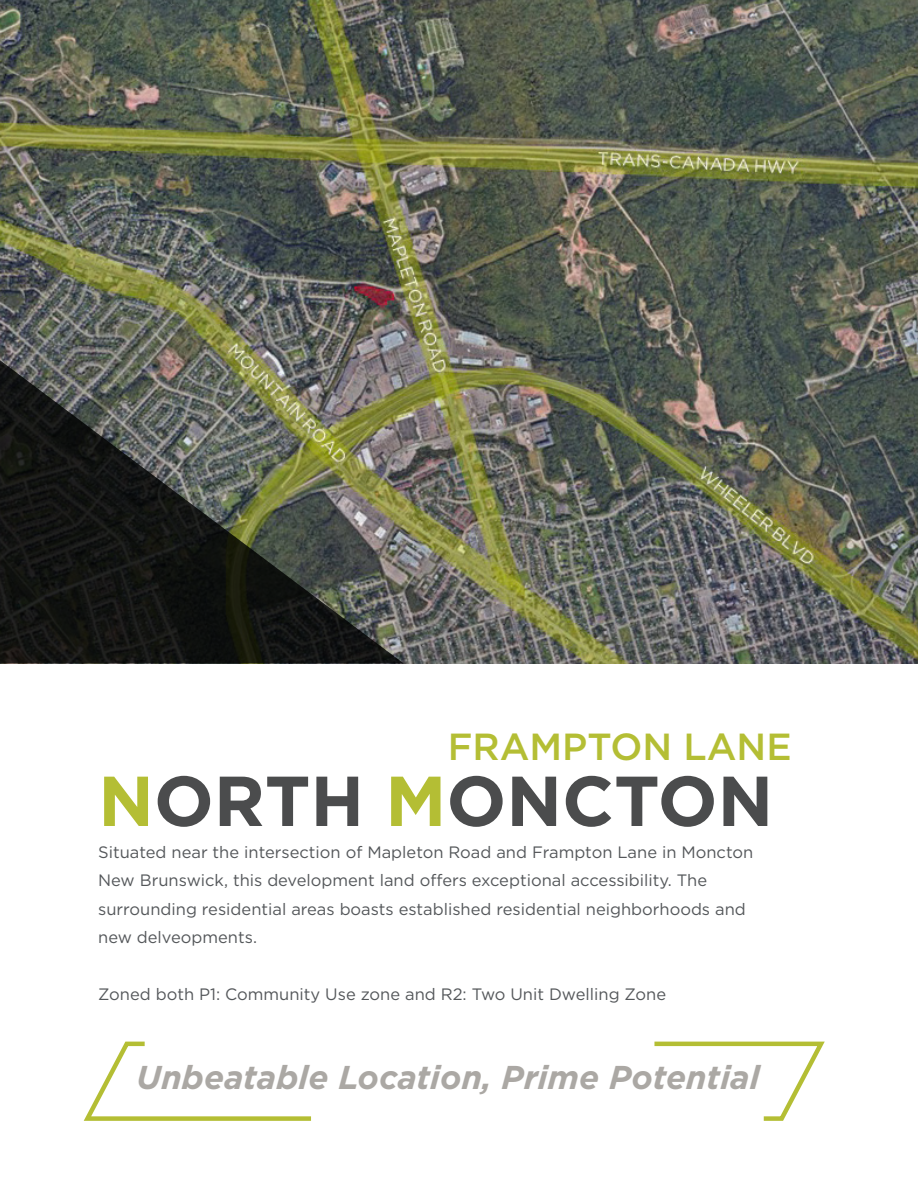
<style>
.page{position:relative;width:918px;height:1188px;background:#fff}
.page>*{position:absolute;margin:0;border:0;box-sizing:border-box;transform-origin:0 0}
.t1{font:700 70.5px "Gotham";color:#4b4c4d}
.t2{font:500 37.65px "Gotham";color:#b4be34}
.t3{font:italic 700 33px "Gotham";color:#aba8a4}
.t4{font:16.5px/28.5px "Gotham";color:#54575a}
.s1{color:#b4be34}
</style>
<div class="page">
<img style="left:0;top:0;width:918px;height:663px">
<img style="left:0;top:359px;width:404px;height:304px">
<svg style="left:83px;top:1041px;width:228px;height:80px"></svg>
<svg style="left:654px;top:1041px;width:171px;height:80px"></svg>
<p class="t2" style="left:448px;top:722px;width:345px">FRAMPTON LANE</p>
<p class="t1" style="left:98px;top:754px;width:677px"><span class="s1">N</span>ORTH <span class="s1">M</span>ONCTON</p>
<p class="t4" style="left:98px;top:837px;width:657px">Situated near the intersection of Mapleton Road and Frampton Lane in Moncton New Brunswick, this development land offers exceptional accessibility. The surrounding residential areas boasts established residential neighborhoods and new delveopments.</p>
<p class="t4" style="left:98px;top:980px;width:570px">Zoned both P1: Community Use zone and R2: Two Unit Dwelling Zone</p>
<p class="t3" style="left:136px;top:1055px;width:625px">Unbeatable Location, Prime Potential</p>
</div>
